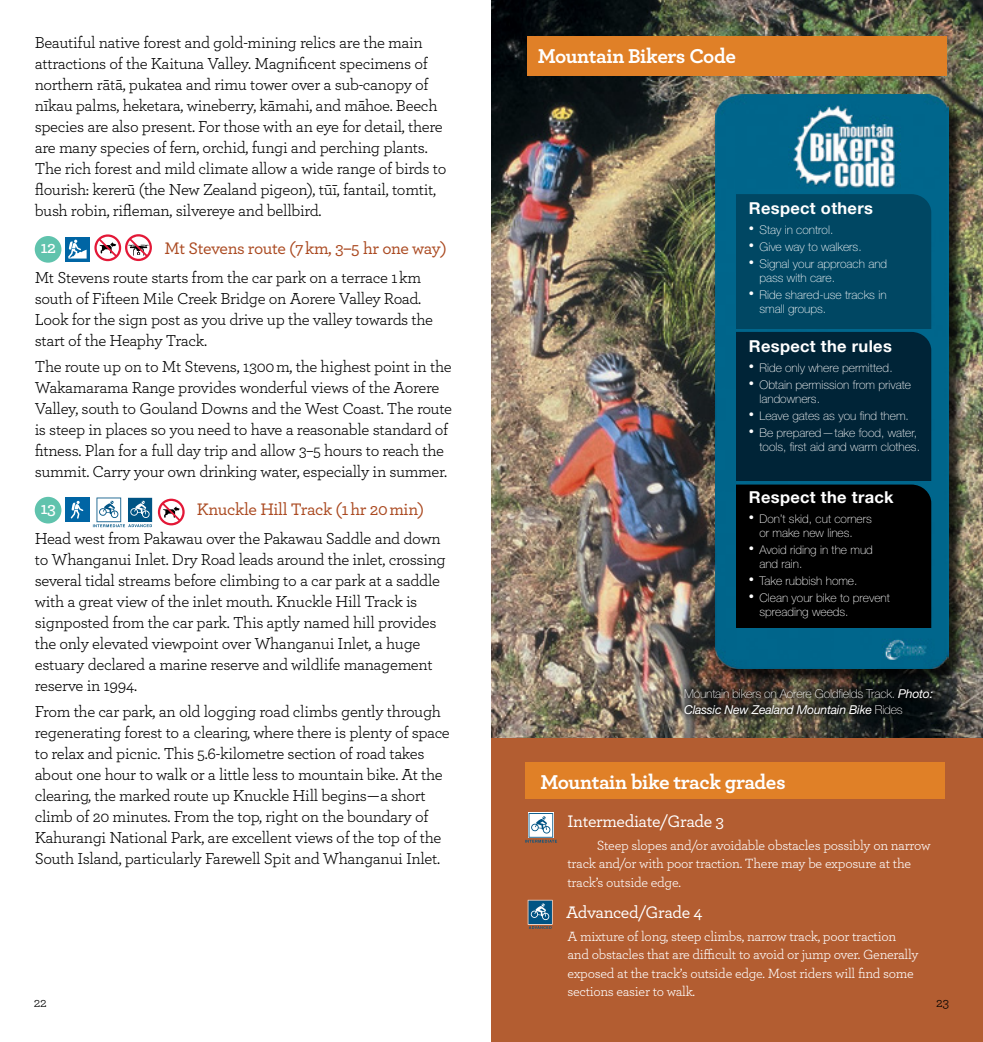
<style>
.page{position:relative;width:983px;height:1042px;background:#fff}
.page>*{position:absolute;margin:0;border:0;box-sizing:border-box;transform-origin:0 0}
.t1{font:700 21px "Archer";letter-spacing:-.02em;color:#fff}
.t2{font:500 17.5px "Archer";letter-spacing:-.02em;color:#aa4920}
.t3{font:500 17.5px "Archer";letter-spacing:-.02em;color:#fff}
.t4{font:600 17.5px "Archer";color:#fff}
.t5{font:16.62px/21px "Archer";letter-spacing:-.02em;color:#000}
.t6{font:700 16.45px "Helvetica Neue LT Std";letter-spacing:.02em;color:#fff}
.t7{font:14px/18.4px "Archer";letter-spacing:-.02em;color:#fff}
.t8{font:14px "Archer";color:#000}
.t9{font:100 12.25px "Helvetica Neue LT Pro";letter-spacing:-.02em;color:#fff}
.t10{font:italic 12.25px "Helvetica Neue LT Std";letter-spacing:-.02em;color:#fff}
.t11{font:100 11.9px/14.3px "Helvetica Neue LT Pro";color:#fff}
.s1{font-size:10.5px}
.s2{font-family:"Helvetica Neue LT Std";font-weight:400;font-style:italic}
.s3{font-family:"Helvetica Neue LT Pro";font-weight:100;font-style:normal}
</style>
<div class="page">
<div style="left:35px;top:236px;width:26px;height:27px;background:#60c3ad;border-radius:50%"></div>
<div style="left:65px;top:237px;width:24px;height:24px;background:#0065a4"></div>
<svg style="left:68px;top:240px;width:19px;height:18px"></svg>
<svg style="left:94px;top:234px;width:58px;height:27px"></svg>
<div style="left:35px;top:497px;width:26px;height:26px;background:#60c3ad;border-radius:50%"></div>
<div style="left:65px;top:497px;width:24px;height:25px;background:#0065a4"></div>
<svg style="left:71px;top:501px;width:12px;height:18px"></svg>
<svg style="left:93px;top:497px;width:92px;height:30px"></svg>
<img style="left:491px;top:0;width:491px;height:738px">
<div style="left:491px;top:738px;width:491px;height:304px;background:#b35d31"></div>
<div style="left:719px;top:98px;width:245px;height:588px;background:#000;opacity:.75"></div>
<img style="left:715px;top:94px;width:72px;height:347px">
<div style="left:715px;top:441px;width:119px;height:227px;background:#00658b"></div>
<div style="left:900px;top:94px;width:47px;height:347px;background:#00668c"></div>
<img style="left:834px;top:441px;width:113px;height:227px">
<img style="left:787px;top:94px;width:113px;height:100px">
<svg style="left:736px;top:194px;width:195px;height:434px;background:#002434"></svg>
<svg style="left:527px;top:900px;width:25px;height:29px"></svg>
<div style="left:528px;top:812px;width:25px;height:26px;background:#fff"></div>
<svg style="left:525px;top:813px;width:32px;height:29px"></svg>
<div style="left:675px;top:681px;width:266px;height:42px;background:#000;opacity:.75"></div>
<div style="left:527px;top:36px;width:419px;height:40px;background:#e08027"></div>
<div style="left:525px;top:762px;width:419px;height:37px;background:#e08027"></div>
<p class="t5" style="left:35px;top:31px;width:413px">Beautiful native forest and gold-mining relics are the main attractions of the Kaituna Valley. Magnificent specimens of northern rātā, pukatea and rimu tower over a sub-canopy of nīkau palms, heketara, wineberry, kāmahi, and māhoe. Beech species are also present. For those with an eye for detail, there are many species of fern, orchid, fungi and perching plants.<br>The rich forest and mild climate allow a wide range of birds to flourish: kererū (the New Zealand pigeon), tūī, fantail, tomtit, bush robin, rifleman, silvereye and bellbird.</p>
<p class="t4" style="left:41px;top:234px;width:17px">12</p>
<p class="t2" style="left:164px;top:236px;width:283px">Mt Stevens route (7 km, 3–5 hr one way)</p>
<p class="t5" style="left:35px;top:266px;width:400px">Mt Stevens route starts from the car park on a terrace 1 km south of Fifteen Mile Creek Bridge on Aorere Valley Road.<br>Look for the sign post as you drive up the valley towards the start of the Heaphy Track.</p>
<p class="t5" style="left:35px;top:355px;width:419px">The route up on to Mt Stevens, 1300 m, the highest point in the Wakamarama Range provides wonderful views of the Aorere Valley, south to Gouland Downs and the West Coast. The route is steep in places so you need to have a reasonable standard of fitness. Plan for a full day trip and allow 3–5 hours to reach the summit. Carry your own drinking water, especially in summer.</p>
<p class="t4" style="left:41px;top:495px;width:17px">13</p>
<p class="t2" style="left:197px;top:497px;width:229px">Knuckle Hill Track (1 hr 20 min)</p>
<p class="t5" style="left:35px;top:527px;width:412px">Head west from Pakawau over the Pakawau Saddle and down to Whanganui Inlet. Dry Road leads around the inlet, crossing several tidal streams before climbing to a car park at a saddle with a great view of the inlet mouth. Knuckle Hill Track is signposted from the car park. This aptly named hill provides the only elevated viewpoint over Whanganui Inlet, a huge estuary declared a marine reserve and wildlife management reserve in 1994.</p>
<p class="t5" style="left:35px;top:700px;width:416px">From the car park, an old logging road climbs gently through regenerating forest to a clearing, where there is plenty of space to relax and picnic. This 5.6‑kilometre section of road takes about one hour to walk or a little less to mountain bike. At the clearing, the marked route up Knuckle Hill begins — a short climb of 20 minutes. From the top, right on the boundary of Kahurangi National Park, are excellent views of the top of the South Island, particularly Farewell Spit and Whanganui Inlet.</p>
<p class="t1" style="left:537px;top:39px;width:200px">Mountain Bikers Code</p>
<p class="t6" style="left:748px;top:198px;width:125px">Respect others</p>
<p class="t11" style="left:748px;top:222px;width:86px"><span class="s1">•</span> Stay in control.</p>
<p class="t11" style="left:748px;top:239px;width:114px"><span class="s1">•</span> Give way to walkers.</p>
<p class="t11" style="left:759px;top:256px;width:129px;text-indent:-11px"><span class="s1">•</span> Signal your approach and pass with care.</p>
<p class="t11" style="left:759px;top:287px;width:129px;text-indent:-11px"><span class="s1">•</span> Ride shared-use tracks in small groups.</p>
<p class="t6" style="left:748px;top:336px;width:144px">Respect the rules</p>
<p class="t11" style="left:748px;top:360px;width:145px"><span class="s1">•</span> Ride only where permitted.</p>
<p class="t11" style="left:759px;top:377px;width:153px;text-indent:-11px"><span class="s1">•</span> Obtain permission from private landowners.</p>
<p class="t11" style="left:748px;top:408px;width:161px"><span class="s1">•</span> Leave gates as you find them.</p>
<p class="t11" style="left:748px;top:425px;width:173px;text-align:right"><span class="s1">•</span> Be prepared—take food, water, tools, first aid and warm clothes.</p>
<p class="t6" style="left:748px;top:487px;width:146px">Respect the track</p>
<p class="t11" style="left:759px;top:511px;width:114px;text-indent:-11px"><span class="s1">•</span> Don’t skid, cut corners or make new lines.</p>
<p class="t11" style="left:759px;top:542px;width:115px;text-indent:-11px"><span class="s1">•</span> Avoid riding in the mud and rain.</p>
<p class="t11" style="left:748px;top:573px;width:110px"><span class="s1">•</span> Take rubbish home.</p>
<p class="t11" style="left:759px;top:590px;width:132px;text-indent:-11px"><span class="s1">•</span> Clean your bike to prevent spreading weeds.</p>
<p class="t9" style="left:684px;top:687px;width:250px">Mountain bikers on Aorere Goldfields Track. <span class="s2">Photo:</span></p>
<p class="t10" style="left:684px;top:702px;width:220px">Classic New Zealand Mountain Bike <span class="s3">Rides</span></p>
<p class="t1" style="left:540px;top:766px;width:246px">Mountain bike track grades</p>
<p class="t3" style="left:567px;top:808px;width:158px">Intermediate/Grade 3</p>
<p class="t7" style="left:567px;top:835px;width:364px;text-indent:29px">Steep slopes and/or avoidable obstacles possibly on narrow track and/or with poor traction. There may be exposure at the track’s outside edge.</p>
<p class="t3" style="left:566px;top:899px;width:138px">Advanced/Grade 4</p>
<p class="t7" style="left:567px;top:926px;width:352px">A mixture of long, steep climbs, narrow track, poor traction and obstacles that are difficult to avoid or jump over. Generally exposed at the track’s outside edge. Most riders will find some sections easier to walk.</p>
<p class="t8" style="left:34px;top:992px;width:15px">22</p>
<p class="t8" style="left:935px;top:992px;width:15px">23</p>
</div>
